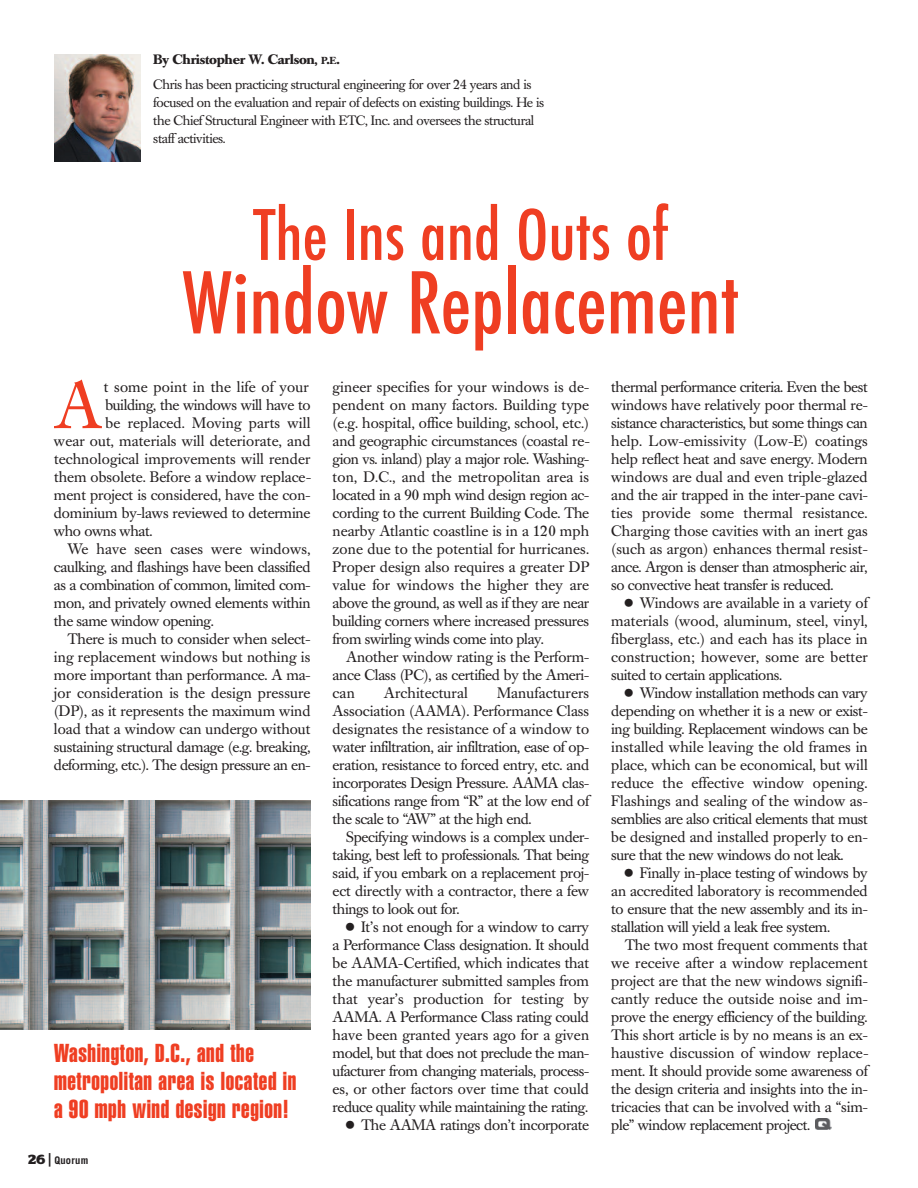
<style>
.page{position:relative;width:918px;height:1188px;background:#fff}
.page>*{position:absolute;margin:0;border:0;box-sizing:border-box;transform-origin:0 0}
.t1{font:500 condensed 82.5px "Futura";color:#ef3e22}
.t2{font:500 condensed 67.5px "Futura";color:#ef3e22}
.t3{font:66px "Caslon Book BE";color:#ef3e22}
.t4{font:25.5px/27.8px "Helvetica Extra Compressed";letter-spacing:.025em;color:#ef3e22}
.t5{font:15px/18px "Caslon Book BE";letter-spacing:-.015em;color:#231f20;text-align:justify}
.t6{font:15px "Caslon Book BE";letter-spacing:.01em;color:#231f20}
.t7{font:13.5px/18px "Caslon Book BE";letter-spacing:-.025em;color:#231f20}
.t8{font:700 10.5px "Trade Gothic";letter-spacing:.025em;color:#231f20}
.s1{font-weight:700}
.s2{font-weight:700;font-size:10.2px}
.s3{font-family:"Fairplex Wide";font-weight:900;font-size:15px}
</style>
<div class="page">
<img style="left:54px;top:54px;width:86px;height:108px">
<img style="left:816px;top:1119px;width:15px;height:11px">
<img style="left:0;top:801px;width:310px;height:228px">
<p class="t7" style="left:153px;top:49px;width:380px;line-height:24.5px"><span class="s1">By Christopher W. Carlson,</span> <span class="s2">P</span><span class="s1">.</span><span class="s2">E</span><span class="s1">.<br></span>Chris has been practicing structural engineering for over 24 years and is</p>
<p class="t7" style="left:153px;top:94px;width:392px">focused on the evaluation and repair of defects on existing buildings. He is the Chief Structural Engineer with ETC, Inc. and oversees the structural staff activities.</p>
<h2 class="t2" style="left:253px;top:197px;width:417px">The Ins and Outs of</h2>
<h1 class="t1" style="left:183px;top:257px;width:558px">Window Replacement</h1>
<h3 class="t3" style="left:54px;top:379px;width:50px">A</h3>
<p class="t6" style="left:104px;top:381px;width:207px">t some point in the life of your</p>
<p class="t5" style="left:105px;top:398px;width:207px">building, the windows will have to</p>
<p class="t6" style="left:105px;top:417px;width:207px">be replaced. Moving parts will</p>
<p class="t6" style="left:54px;top:435px;width:258px">wear out, materials will deteriorate, and</p>
<p class="t6" style="left:54px;top:453px;width:258px">technological improvements will render</p>
<p class="t5" style="left:54px;top:470px;width:259px">them obsolete. Before a window replace-</p>
<p class="t5" style="left:54px;top:488px;width:258px">ment project is considered, have the con-</p>
<p class="t5" style="left:54px;top:506px;width:258px">dominium by-laws reviewed to determine</p>
<p class="t5" style="left:54px;top:524px;width:100px">who owns what.</p>
<p class="t6" style="left:67px;top:543px;width:244px">We have seen cases were windows,</p>
<p class="t5" style="left:54px;top:560px;width:258px">caulking, and flashings have been classified</p>
<p class="t5" style="left:54px;top:578px;width:258px">as a combination of common, limited com-</p>
<p class="t5" style="left:54px;top:596px;width:258px">mon, and privately owned elements within</p>
<p class="t5" style="left:54px;top:614px;width:161px">the same window opening.</p>
<p class="t5" style="left:67px;top:632px;width:245px">There is much to consider when select-</p>
<p class="t6" style="left:54px;top:651px;width:258px">ing replacement windows but nothing is</p>
<p class="t5" style="left:54px;top:668px;width:258px">more important than performance. A ma-</p>
<p class="t6" style="left:54px;top:687px;width:258px">jor consideration is the design pressure</p>
<p class="t5" style="left:54px;top:704px;width:258px">(DP), as it represents the maximum wind</p>
<p class="t5" style="left:54px;top:722px;width:258px">load that a window can undergo without</p>
<p class="t5" style="left:54px;top:740px;width:258px">sustaining structural damage (e.g. breaking,</p>
<p class="t5" style="left:54px;top:758px;width:258px">deforming, etc.). The design pressure an en-</p>
<h3 class="t4" style="left:54px;top:1041px;width:244px">Washington, D.C., and the metropolitan area is located in a 90 mph wind design region!</h3>
<p class="t8" style="left:28px;top:1156px;width:62px"><span class="s3">26|</span> Quorum</p>
<p class="t5" style="left:333px;top:380px;width:259px">gineer specifies for your windows is de&shy;pendent on many factors. Building type (e.g. hospital, office building, school, etc.) and geographic circumstances (coastal re&shy;gion vs. inland) play a major role. Washing&shy;ton, D.C., and the metropolitan area is located in a 90 mph wind design region ac&shy;cording to the current Building Code. The nearby Atlantic coastline is in a 120 mph zone due to the potential for hurricanes.<br>Proper design also requires a greater DP value for windows the higher they are above the ground, as well as if they are near building corners where increased pressures from swirling winds come into play.</p>
<p class="t5" style="left:333px;top:650px;width:258px;text-indent:13px">Another window rating is the Perform&shy;ance Class (PC), as certified by the Ameri&shy;can</p>
<p class="t5" style="left:333px;top:686px;width:258px;text-indent:164px">Manufacturers Association (AAMA). Performance Class designates the resistance of a window to water infiltration, air infiltration, ease of op&shy;eration, resistance to forced entry, etc. and incorporates Design Pressure. AAMA clas&shy;sifications range from “R” at the low end of the scale to “AW” at the high end.</p>
<p class="t5" style="left:333px;top:830px;width:258px;text-indent:13px">Specifying windows is a complex under&shy;taking, best left to professionals. That being said, if you embark on a replacement proj&shy;ect directly with a contractor, there a few things to look out for.</p>
<p class="t5" style="left:333px;top:920px;width:258px;text-align:right">It’s not enough for a window to carry<br>a Performance Class designation. It should be AAMA-Certified, which indicates that the manufacturer submitted samples from that year’s production for testing by AAMA. A Performance Class rating could have been granted years ago for a given model, but that does not preclude the man&shy;ufacturer from changing materials, process&shy;es, or other factors over time that could reduce quality while maintaining the rating.<br>The AAMA ratings don’t incorporate</p>
<p class="t6" style="left:384px;top:687px;width:85px">Architectural</p>
<p class="t5" style="left:611px;top:380px;width:258px">thermal performance criteria. Even the best windows have relatively poor thermal re&shy;sistance characteristics, but some things can help. Low-emissivity (Low-E) coatings help reflect heat and save energy. Modern windows are dual and even triple-glazed and the air trapped in the inter-pane cavi&shy;ties provide some thermal resistance.<br>Charging those cavities with an inert gas (such as argon) enhances thermal resist&shy;ance. Argon is denser than atmospheric air, so convective heat transfer is reduced.</p>
<p class="t5" style="left:611px;top:596px;width:258px;text-indent:29px">Windows are available in a variety of materials (wood, aluminum, steel, vinyl, fiberglass, etc.) and each has its place in construction; however, some are better suited to certain applications.</p>
<p class="t5" style="left:611px;top:686px;width:258px;text-indent:29px">Window installation methods can vary depending on whether it is a new or exist&shy;ing building. Replacement windows can be installed while leaving the old frames in place, which can be economical, but will reduce the effective window opening.<br>Flashings and sealing of the window as&shy;semblies are also critical elements that must be designed and installed properly to en&shy;sure that the new windows do not leak.</p>
<p class="t5" style="left:611px;top:866px;width:258px;text-indent:29px">Finally in-place testing of windows by an accredited laboratory is recommended to ensure that the new assembly and its in&shy;stallation will yield a leak free system.</p>
<p class="t5" style="left:611px;top:938px;width:259px;text-indent:14px">The two most frequent comments that we receive after a window replacement project are that the new windows signifi&shy;cantly reduce the outside noise and im&shy;prove the energy efficiency of the building.<br>This short article is by no means is an ex&shy;haustive discussion of window replace&shy;ment. It should provide some awareness of the design criteria and insights into the in&shy;tricacies that can be involved with a “sim&shy;ple” window replacement project.</p>
</div>
